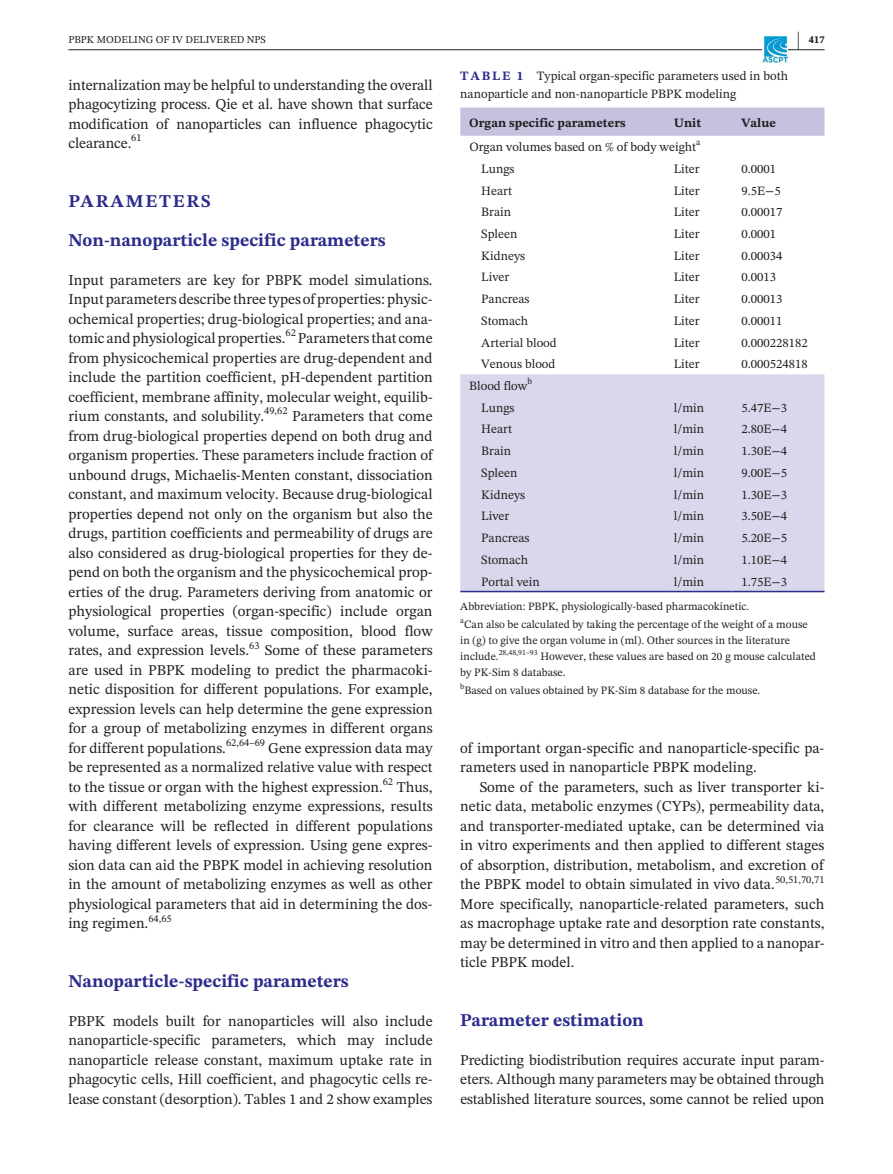
<style>
.page{position:relative;width:893px;height:1174px;background:#fff}
.page>*{position:absolute;margin:0;border:0;box-sizing:border-box;transform-origin:0 0}
.t1{font:700 21px "STIX Two Text";color:#231f20;scale:.42 1}
.t2{font:700 18px/39px "STIX Two Text";color:#2c2d8c}
.t3{font:15px/19.5px "STIX Two Text";color:#231f20;text-align:justify}
.t4{font:12.75px/18px "STIX Two Text";color:#231f20}
.t5{font:700 12.75px "STIX Two Text";color:#231f20}
.t6{font:11.25px/15.8px "STIX Two Text";color:#231f20}
.t7{font:10.5px "STIX Two Text";color:#231f20}
.t8{font:700 10.5px "STIX Two Text";color:#231f20}
.t9{font:8.85px "STIX Two Text";color:#231f20}
.t10{font:7.8px "STIX Two Text";color:#231f20}
.s1{font-weight:700;color:#2c2d8c}
</style>
<div class="page">
<hr style="left:68px;top:49px;width:756px;height:1px;background:#231f20">
<img style="left:762px;top:37px;width:25px;height:25px">
<div style="left:460px;top:108px;width:364px;height:28px;background:#c4c2df"></div>
<div style="left:460px;top:374px;width:364px;height:217px;background:#d9d7eb"></div>
<hr style="left:460px;top:591px;width:205px;height:1px;background:#2c2d8c">
<hr style="left:665px;top:591px;width:67px;height:1px;background:#2c2d8c">
<hr style="left:732px;top:591px;width:92px;height:1px;background:#2c2d8c">
<h1 class="t1" style="left:797px;top:24px;width:8px">|</h1>
<p class="t7" style="left:68px;top:32px;width:199px">PBPK MODELING OF IV DELIVERED NPS</p>
<p class="t8" style="left:809px;top:32px;width:17px">417</p>
<p class="t3" style="left:68px;top:75px;width:366px">internalization may be helpful to understanding the overall phagocytizing process. Qie et al. have shown that surface modification of nanoparticles can influence phagocytic clearance.</p>
<p class="t4" style="left:460px;top:66px;width:329px"><span class="s1">TABLE 1</span> Typical organ-specific parameters used in both nanoparticle and non-nanoparticle PBPK modeling</p>
<p class="t5" style="left:469px;top:113px;width:158px">Organ specific parameters</p>
<p class="t5" style="left:674px;top:113px;width:29px">Unit</p>
<p class="t5" style="left:741px;top:113px;width:36px">Value</p>
<p class="t4" style="left:469px;top:138px;width:228px">Organ volumes based on % of body weight</p>
<p class="t9" style="left:696px;top:136px;width:6px">a</p>
<p class="t4" style="left:481px;top:159px;width:35px">Lungs</p>
<p class="t4" style="left:674px;top:159px;width:27px">Liter</p>
<p class="t4" style="left:741px;top:159px;width:36px">0.0001</p>
<p class="t4" style="left:481px;top:181px;width:32px">Heart</p>
<p class="t4" style="left:674px;top:181px;width:27px">Liter</p>
<p class="t4" style="left:741px;top:181px;width:41px">9.5E−5</p>
<p class="t4" style="left:481px;top:203px;width:31px">Brain</p>
<p class="t4" style="left:674px;top:203px;width:27px">Liter</p>
<p class="t4" style="left:741px;top:203px;width:43px">0.00017</p>
<p class="t4" style="left:481px;top:225px;width:38px">Spleen</p>
<p class="t4" style="left:674px;top:225px;width:27px">Liter</p>
<p class="t4" style="left:741px;top:225px;width:36px">0.0001</p>
<p class="t4" style="left:481px;top:246px;width:45px">Kidneys</p>
<p class="t4" style="left:674px;top:246px;width:27px">Liter</p>
<p class="t4" style="left:741px;top:246px;width:43px">0.00034</p>
<p class="t4" style="left:481px;top:268px;width:29px">Liver</p>
<p class="t4" style="left:674px;top:268px;width:27px">Liter</p>
<p class="t4" style="left:741px;top:268px;width:36px">0.0013</p>
<p class="t4" style="left:481px;top:290px;width:50px">Pancreas</p>
<p class="t4" style="left:674px;top:290px;width:27px">Liter</p>
<p class="t4" style="left:741px;top:290px;width:43px">0.00013</p>
<p class="t4" style="left:481px;top:311px;width:49px">Stomach</p>
<p class="t4" style="left:674px;top:311px;width:27px">Liter</p>
<p class="t4" style="left:741px;top:311px;width:43px">0.00011</p>
<p class="t4" style="left:481px;top:333px;width:77px">Arterial blood</p>
<p class="t4" style="left:674px;top:333px;width:27px">Liter</p>
<p class="t4" style="left:741px;top:333px;width:68px">0.000228182</p>
<p class="t4" style="left:481px;top:355px;width:76px">Venous blood</p>
<p class="t4" style="left:674px;top:355px;width:27px">Liter</p>
<p class="t4" style="left:741px;top:355px;width:68px">0.000524818</p>
<p class="t4" style="left:469px;top:375px;width:64px;line-height:21.8px;text-align:center">Blood flow<sup>b<br></sup>Lungs</p>
<p class="t7" style="left:131px;top:130px;width:12px">61</p>
<p class="t2" style="left:68px;top:182px;width:319px">PARAMETERS<br>Non-nanoparticle specific parameters</p>
<p class="t3" style="left:68px;top:270px;width:366px">Input parameters are key for PBPK model simulations.<br>Inputparametersdescribe three typesofproperties:physic&shy;ochemical properties; drug-biological properties; and ana&shy;tomic andphysiologicalproperties.</p>
<p class="t7" style="left:285px;top:325px;width:12px">62</p>
<p class="t3" style="left:68px;top:328px;width:366px;text-indent:229px">Parametersthat come from physicochemical properties are drug-dependent and include the partition coefficient, pH-dependent partition coefficient, membrane affinity, molecular weight, equilib&shy;rium constants, and solubility.</p>
<p class="t4" style="left:674px;top:398px;width:32px">l/min</p>
<p class="t4" style="left:741px;top:398px;width:47px">5.47E−3</p>
<p class="t7" style="left:264px;top:403px;width:25px">49,62</p>
<p class="t3" style="left:68px;top:406px;width:366px;text-indent:224px">Parameters that come from drug-biological properties depend on both drug and organism properties. These parameters include fraction of unbound drugs, Michaelis-Menten constant, dissociation constant, and maximum velocity. Because drug-biological properties depend not only on the organism but also the drugs, partition coefficients and permeability of drugs are also considered as drug-biological properties for they de&shy;pend on both the organism and the physicochemical prop&shy;erties of the drug. Parameters deriving from anatomic or physiological properties (organ-specific) include organ volume, surface areas, tissue composition, blood flow rates, and expression levels.</p>
<p class="t4" style="left:481px;top:420px;width:32px">Heart</p>
<p class="t4" style="left:674px;top:420px;width:32px">l/min</p>
<p class="t4" style="left:741px;top:420px;width:47px">2.80E−4</p>
<p class="t4" style="left:481px;top:442px;width:31px">Brain</p>
<p class="t4" style="left:674px;top:442px;width:32px">l/min</p>
<p class="t4" style="left:741px;top:442px;width:47px">1.30E−4</p>
<p class="t4" style="left:481px;top:463px;width:38px">Spleen</p>
<p class="t4" style="left:674px;top:463px;width:32px">l/min</p>
<p class="t4" style="left:741px;top:463px;width:47px">9.00E−5</p>
<p class="t4" style="left:481px;top:485px;width:45px">Kidneys</p>
<p class="t4" style="left:674px;top:485px;width:32px">l/min</p>
<p class="t4" style="left:741px;top:485px;width:47px">1.30E−3</p>
<p class="t4" style="left:481px;top:507px;width:29px">Liver</p>
<p class="t4" style="left:674px;top:507px;width:32px">l/min</p>
<p class="t4" style="left:741px;top:507px;width:47px">3.50E−4</p>
<p class="t4" style="left:481px;top:529px;width:50px">Pancreas</p>
<p class="t4" style="left:674px;top:529px;width:32px">l/min</p>
<p class="t4" style="left:741px;top:529px;width:47px">5.20E−5</p>
<p class="t4" style="left:481px;top:550px;width:49px">Stomach</p>
<p class="t4" style="left:674px;top:550px;width:32px">l/min</p>
<p class="t4" style="left:741px;top:550px;width:47px">1.10E−4</p>
<p class="t4" style="left:481px;top:572px;width:60px">Portal vein</p>
<p class="t4" style="left:674px;top:572px;width:32px">l/min</p>
<p class="t4" style="left:741px;top:572px;width:47px">1.75E−3</p>
<p class="t6" style="left:460px;top:598px;width:291px">Abbreviation: PBPK, physiologically-based pharmacokinetic.</p>
<p class="t10" style="left:460px;top:615px;width:5px">a</p>
<p class="t6" style="left:460px;top:616px;width:349px;text-indent:4px">Can also be calculated by taking the percentage of the weight of a mouse in (g) to give the organ volume in (ml). Other sources in the literature include.</p>
<p class="t7" style="left:249px;top:637px;width:12px">63</p>
<p class="t3" style="left:68px;top:640px;width:366px;text-indent:197px">Some of these parameters are used in PBPK modeling to predict the pharmacoki&shy;netic disposition for different populations. For example, expression levels can help determine the gene expression for a group of metabolizing enzymes in different organs for different populations.</p>
<p class="t10" style="left:499px;top:646px;width:41px">28,48,91–93</p>
<p class="t6" style="left:460px;top:648px;width:357px;text-indent:80px">However, these values are based on 20 g mouse calculated by PK-Sim 8 database.</p>
<p class="t10" style="left:460px;top:680px;width:6px">b</p>
<p class="t6" style="left:464px;top:682px;width:297px">Based on values obtained by PK-Sim 8 database for the mouse.</p>
<p class="t7" style="left:226px;top:735px;width:41px">62,64–69</p>
<p class="t3" style="left:460px;top:738px;width:366px">of important organ-specific and nanoparticle-specific pa&shy;rameters used in nanoparticle PBPK modeling.</p>
<p class="t3" style="left:460px;top:777px;width:366px;text-indent:20px">Some of the parameters, such as liver transporter ki&shy;netic data, metabolic enzymes (CYPs), permeability data, and transporter-mediated uptake, can be determined via in vitro experiments and then applied to different stages of absorption, distribution, metabolism, and excretion of the PBPK model to obtain simulated in vivo data.</p>
<p class="t3" style="left:68px;top:738px;width:366px;text-indent:200px">Gene expression data may be represented as a normalized relative value with respect to the tissue or organ with the highest expression.</p>
<p class="t7" style="left:383px;top:774px;width:12px">62</p>
<p class="t3" style="left:68px;top:777px;width:366px;text-indent:328px">Thus, with different metabolizing enzyme expressions, results for clearance will be reflected in different populations having different levels of expression. Using gene expres&shy;sion data can aid the PBPK model in achieving resolution in the amount of metabolizing enzymes as well as other physiological parameters that aid in determining the dos&shy;ing regimen.</p>
<p class="t7" style="left:775px;top:871px;width:51px">50,51,70,71</p>
<p class="t3" style="left:460px;top:894px;width:366px">More specifically, nanoparticle-related parameters, such as macrophage uptake rate and desorption rate constants, may be determined in vitro and then applied to a nanopar&shy;ticle PBPK model.</p>
<p class="t7" style="left:148px;top:910px;width:25px">64,65</p>
<p class="t2" style="left:68px;top:962px;width:282px">Nanoparticle-specific parameters</p>
<p class="t3" style="left:68px;top:1011px;width:366px">PBPK models built for nanoparticles will also include nanoparticle-specific parameters, which may include nanoparticle release constant, maximum uptake rate in phagocytic cells, Hill coefficient, and phagocytic cells re&shy;lease constant (desorption). Tables 1 and 2 show examples</p>
<p class="t2" style="left:460px;top:1001px;width:185px">Parameter estimation</p>
<p class="t3" style="left:460px;top:1050px;width:366px">Predicting biodistribution requires accurate input param&shy;eters. Although many parameters may be obtained through established literature sources, some cannot be relied upon</p>
</div>
